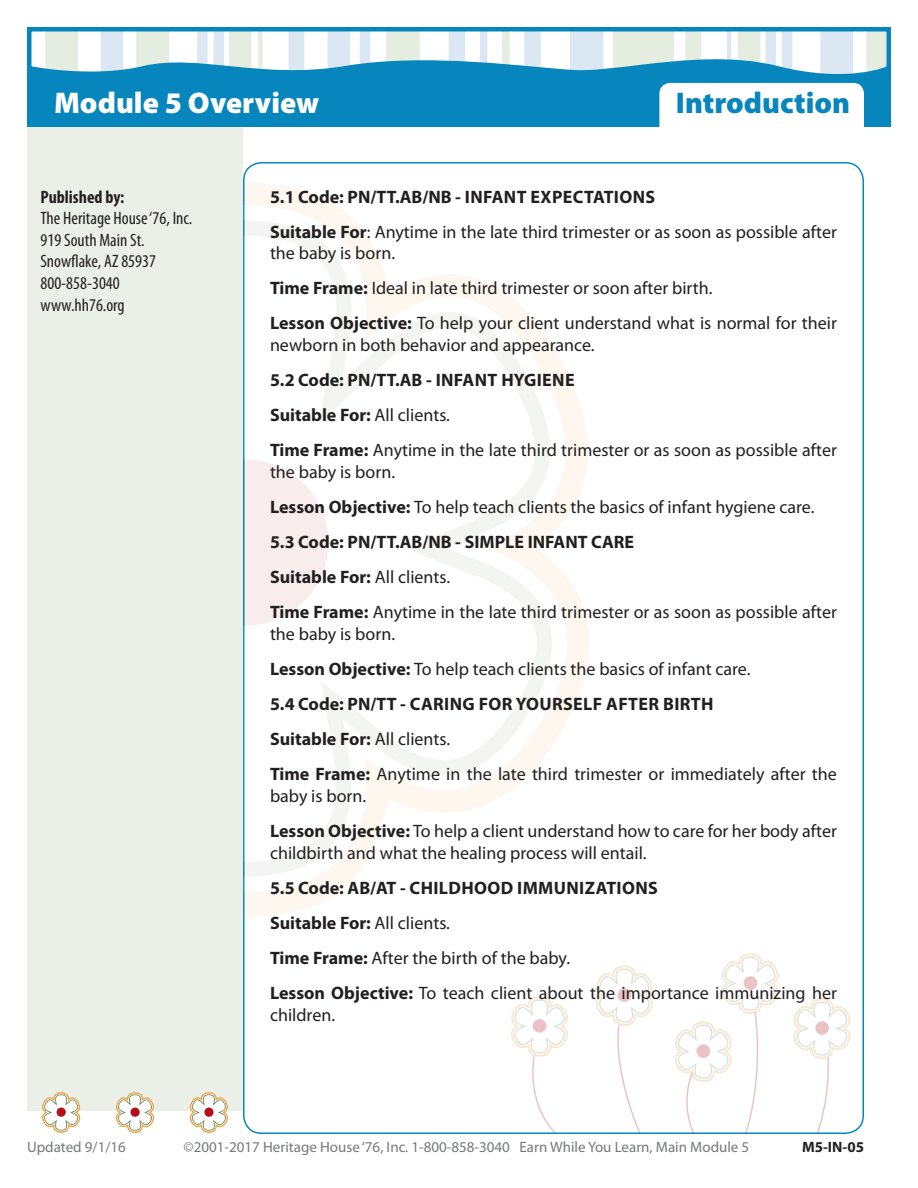
<style>
.page{position:relative;width:918px;height:1188px;background:#fff}
.page>*{position:absolute;margin:0;border:0;box-sizing:border-box;transform-origin:0 0}
.Page_Heading_-_White{font:900 30px "Myriad Pro";color:#fff}
.Page_Heading_-_Blue{font:900 30px "Myriad Pro";color:#0786bd}
.Regular_Text{font:18px/21.6px "Myriad Pro";color:#231f20}
.Regular_Text-2{font:700 18px "Myriad Pro";letter-spacing:.02em;color:#231f20}
.Regular_Text-3{font:700 18px "Myriad Pro";color:#231f20}
.Left_Text{font:condensed 18px/21.6px "Myriad Pro";color:#231f20}
.Left_Text-2{font:700 condensed 18px "Myriad Pro";color:#231f20}
.t1{font:15px "Myriad Pro";color:#76787b}
.t2{font:700 15px "Myriad Pro";color:#231f20}
.s1{font-weight:700}
.s2{font-weight:400}
</style>
<div class="page">
<svg style="left:243px;top:183px;width:97px;height:735px;fill:#fef7ef"></svg>
<svg style="left:243px;top:205px;width:347px;height:687px"></svg>
<svg style="left:243px;top:220px;width:309px;height:657px"></svg>
<svg style="left:243px;top:236px;width:298px;height:626px"></svg>
<div style="left:162px;top:460px;width:166px;height:166px;background:#f9ecec;border-radius:50%"></div>
<div style="left:27px;top:100px;width:216px;height:1011px;background:#eaf0e7"></div>
<div style="left:27px;top:27px;width:864px;height:99px;background:#0786bd"></div>
<svg style="left:674px;top:953px;width:105px;height:181px"></svg>
<div style="left:697px;top:1044px;width:13px;height:14px;background:#ecc3c5;border-radius:50%"></div>
<svg style="left:596px;top:965px;width:57px;height:169px"></svg>
<div style="left:618px;top:988px;width:13px;height:14px;background:#ecc3c5;border-radius:50%"></div>
<svg style="left:511px;top:996px;width:57px;height:138px"></svg>
<div style="left:533px;top:1019px;width:13px;height:14px;background:#ecc3c5;border-radius:50%"></div>
<svg style="left:42px;top:1092px;width:39px;height:41px"></svg>
<div style="left:57px;top:1108px;width:9px;height:9px;background:#b50e16;border-radius:50%"></div>
<svg style="left:115px;top:1092px;width:40px;height:41px"></svg>
<div style="left:130px;top:1108px;width:10px;height:9px;background:#b50e16;border-radius:50%"></div>
<svg style="left:189px;top:1092px;width:39px;height:41px"></svg>
<div style="left:204px;top:1108px;width:10px;height:9px;background:#b50e16;border-radius:50%"></div>
<div style="left:659px;top:83px;width:205px;height:57px;background:#fff;border-radius:11px"></div>
<svg style="left:793px;top:998px;width:71px;height:136px"></svg>
<svg style="left:31px;top:31px;width:856px;height:61px"></svg>
<p class="Page_Heading_-_White" style="left:54px;top:86px;width:267px">Module 5 Overview</p>
<p class="Page_Heading_-_Blue" style="left:676px;top:86px;width:176px">Introduction</p>
<p class="Left_Text-2" style="left:40px;top:187px;width:85px">Published by:</p>
<p class="Left_Text" style="left:40px;top:208px;width:153px">The Heritage House ‘76, Inc.</p>
<p class="Left_Text" style="left:40px;top:229px;width:117px">919 South Main St.<br>Snowflake, AZ 85937</p>
<p class="Left_Text" style="left:40px;top:273px;width:86px">800-858-3040 www.hh76.org</p>
<p class="Regular_Text-2" style="left:270px;top:186px;width:387px">5.1 Code: PN/TT.AB/NB - INFANT EXPECTATIONS</p>
<p class="Regular_Text" style="left:270px;top:221px;width:569px"><span class="s1">Suitable For</span>: Anytime in the late third trimester or as soon as possible after the baby is born.</p>
<p class="Regular_Text" style="left:270px;top:278px;width:444px"><span class="s1">Time Frame:</span> Ideal in late third trimester or soon after birth.</p>
<p class="Regular_Text" style="left:270px;top:313px;width:569px"><span class="s1">Lesson Objective:</span> To help your client understand what is normal for their newborn in both behavior and appearance.</p>
<p class="Regular_Text-2" style="left:270px;top:370px;width:306px">5.2 Code: PN/TT.AB - INFANT HYGIENE</p>
<p class="Regular_Text-3" style="left:270px;top:405px;width:181px">Suitable For: <span class="s2">All clients.</span></p>
<p class="Regular_Text" style="left:270px;top:440px;width:569px"><span class="s1">Time Frame:</span> Anytime in the late third trimester or as soon as possible after the baby is born.</p>
<p class="Regular_Text" style="left:270px;top:497px;width:546px"><span class="s1">Lesson Objective:</span> To help teach clients the basics of infant hygiene care.</p>
<p class="Regular_Text-3" style="left:270px;top:532px;width:366px">5.3 Code: PN/TT.AB/NB - SIMPLE INFANT CARE</p>
<p class="Regular_Text-3" style="left:270px;top:567px;width:182px">Suitable For: <span class="s2">All clients.</span></p>
<p class="Regular_Text" style="left:270px;top:602px;width:569px"><span class="s1">Time Frame:</span> Anytime in the late third trimester or as soon as possible after the baby is born.</p>
<p class="Regular_Text" style="left:270px;top:659px;width:482px"><span class="s1">Lesson Objective:</span> To help teach clients the basics of infant care.</p>
<p class="Regular_Text-2" style="left:270px;top:694px;width:445px">5.4 Code: PN/TT - CARING FOR YOURSELF AFTER BIRTH</p>
<p class="Regular_Text-3" style="left:270px;top:729px;width:182px">Suitable For: <span class="s2">All clients.</span></p>
<p class="Regular_Text" style="left:270px;top:764px;width:568px"><span class="s1">Time Frame:</span> Anytime in the late third trimester or immediately after the baby is born.</p>
<p class="Regular_Text" style="left:270px;top:821px;width:568px"><span class="s1">Lesson Objective:</span> To help a client understand how to care for her body after childbirth and what the healing process will entail.</p>
<p class="Regular_Text-2" style="left:270px;top:878px;width:389px">5.5 Code: AB/AT - CHILDHOOD IMMUNIZATIONS</p>
<p class="Regular_Text-3" style="left:270px;top:913px;width:181px">Suitable For: <span class="s2">All clients.</span></p>
<p class="Regular_Text" style="left:270px;top:947px;width:302px"><span class="s1">Time Frame:</span> After the birth of the baby.</p>
<p class="Regular_Text" style="left:270px;top:983px;width:569px"><span class="s1">Lesson Objective:</span> To teach client about the importance immunizing her children.</p>
<p class="t1" style="left:27px;top:1139px;width:100px">Updated 9/1/16</p>
<p class="t1" style="left:184px;top:1139px;width:567px">©2001-2017 Heritage House ‘76, Inc. 1-800-858-3040 Earn While You Learn, Main Module 5</p>
<p class="t2" style="left:802px;top:1139px;width:63px">M5-IN-05</p>
</div>
